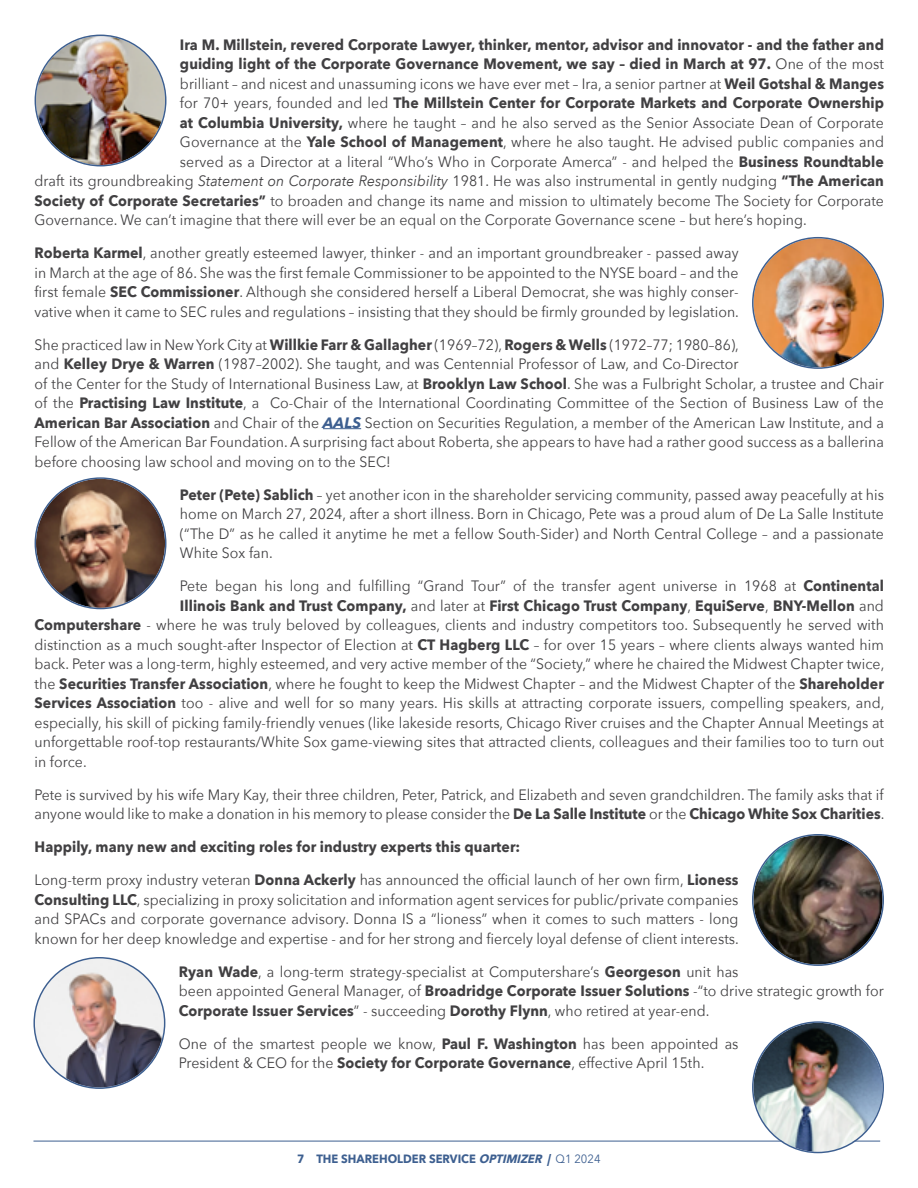
<style>
.page{position:relative;width:918px;height:1188px;background:#fff}
.page>*{position:absolute;margin:0;border:0;box-sizing:border-box;transform-origin:0 0}
.t1{font:15px/19.5px "Avenir Next";letter-spacing:.005em;color:#414042;scale:.94 1}
.t2{font:700 15px "Avenir Next";letter-spacing:.005em;color:#414042;scale:.94 1}
.t3{font:700 12px "Avenir Next";color:#3d5f90;scale:.94 1}
.s1{font-weight:400}
.s2{font-weight:700}
.s3{font-style:italic}
.s4{font-weight:700;font-style:italic;color:#3d5f90}
</style>
<div class="page">
<hr style="left:33px;top:1141px;width:847px;height:1px;background:#3d5f90">
<hr style="left:323px;top:428px;width:38px;height:1px;background:#3d5f90">
<img style="left:36px;top:36px;width:129px;height:129px;border-radius:64px">
<img style="left:754px;top:238px;width:129px;height:129px;border-radius:64px">
<img style="left:36px;top:479px;width:129px;height:129px;border-radius:64px">
<img style="left:754px;top:835px;width:129px;height:129px;border-radius:64px">
<img style="left:35px;top:958px;width:129px;height:129px;border-radius:64px">
<img style="left:754px;top:1023px;width:129px;height:129px;border-radius:64px">
<p class="t2" style="left:180px;top:31px;width:750px">Ira M. Millstein, revered Corporate Lawyer, thinker, mentor, advisor and innovator - and the father and</p>
<p class="t2" style="left:180px;top:51px;width:750px">guiding light of the Corporate Governance Movement, we say – died in March at 97. <span class="s1">One of the most</span></p>
<p class="t1" style="left:180px;top:73px;width:750px">brilliant – and nicest and unassuming icons we have ever met – Ira, a senior partner at <span class="s2">Weil Gotshal &amp; Manges</span></p>
<p class="t2" style="left:180px;top:90px;width:750px"><span class="s1">for 70+ years, founded and led</span> The Millstein Center for Corporate Markets and Corporate Ownership</p>
<p class="t1" style="left:180px;top:112px;width:750px"><span class="s2">at Columbia University,</span> where he taught – and he also served as the Senior Associate Dean of Corporate</p>
<p class="t1" style="left:180px;top:131px;width:750px">Governance at the <span class="s2">Yale School of Management</span>, where he also taught. He advised public companies and</p>
<p class="t1" style="left:180px;top:151px;width:750px">served as a Director at a literal “Who’s Who in Corporate Amerca” - and helped the <span class="s2">Business Roundtable</span></p>
<p class="t1" style="left:35px;top:170px;width:905px">draft its groundbreaking <span class="s3">Statement on Corporate Responsibility</span> 1981. He was also instrumental in gently nudging <span class="s2">“The American</span></p>
<p class="t1" style="left:35px;top:190px;width:905px"><span class="s2">Society of Corporate Secretaries”</span> to broaden and change its name and mission to ultimately become The Society for Corporate</p>
<p class="t1" style="left:35px;top:209px;width:823px">Governance. We can’t imagine that there will ever be an equal on the Corporate Governance scene – but here’s hoping.</p>
<p class="t1" style="left:35px;top:242px;width:751px;text-align:justify"><span class="s2">Roberta Karmel</span>, another greatly esteemed lawyer, thinker - and an important groundbreaker - passed away in March at the age of 86. She was the first female Commissioner to be appointed to the NYSE board – and the first female <span class="s2">SEC Commissioner</span>. Although she considered herself a Liberal Democrat, she was highly conser&shy;vative when it came to SEC rules and regulations – insisting that they should be firmly grounded by legislation.</p>
<p class="t1" style="left:35px;top:334px;width:905px">She practiced law in New York City at <span class="s2">Willkie Farr &amp; Gallagher</span> (1969–72), <span class="s2">Rogers &amp; Wells</span> (1972–77; 1980–86),<br>and <span class="s2">Kelley Drye &amp; Warren</span> (1987–2002). She taught, and was Centennial Professor of Law, and Co-Director<br>of the Center for the Study of International Business Law, at <span class="s2">Brooklyn Law School</span>. She was a Fulbright Scholar, a trustee and Chair of the <span class="s2">Practising Law Institute</span>, a Co-Chair of the International Coordinating Committee of the Section of Business Law of the <span class="s2">American Bar Association</span> and Chair of the <span class="s4">AALS</span> Section on Securities Regulation, a member of the American Law Institute, and a Fellow of the American Bar Foundation. A surprising fact about Roberta, she appears to have had a rather good success as a ballerina before choosing law school and moving on to the SEC!</p>
<p class="t1" style="left:180px;top:484px;width:751px;text-align:justify"><span class="s2">Peter (Pete) Sablich</span> – yet another icon in the shareholder servicing community, passed away peacefully at his home on March 27, 2024, after a short illness. Born in Chicago, Pete was a proud alum of De La Salle Institute (“The D” as he called it anytime he met a fellow South-Sider) and North Central College – and a passionate White Sox fan.</p>
<p class="t1" style="left:180px;top:575px;width:750px">Pete began his long and fulfilling “Grand Tour” of the transfer agent universe in 1968 at <span class="s2">Continental</span></p>
<p class="t2" style="left:180px;top:592px;width:750px">Illinois Bank and Trust Company, <span class="s1">and later at</span> First Chicago Trust Company<span class="s1">,</span> EquiServe<span class="s1">,</span> BNY-Mellon <span class="s1">and</span></p>
<p class="t1" style="left:35px;top:614px;width:905px"><span class="s2">Computershare</span> - where he was truly beloved by colleagues, clients and industry competitors too. Subsequently he served with</p>
<p class="t1" style="left:35px;top:634px;width:905px">distinction as a much sought-after Inspector of Election at <span class="s2">CT Hagberg LLC</span> – for over 15 years – where clients always wanted him</p>
<p class="t1" style="left:35px;top:653px;width:906px">back. Peter was a long-term, highly esteemed, and very active member of the “Society,” where he chaired the Midwest Chapter twice,</p>
<p class="t1" style="left:35px;top:673px;width:905px">the <span class="s2">Securities Transfer Association</span>, where he fought to keep the Midwest Chapter – and the Midwest Chapter of the <span class="s2">Shareholder</span></p>
<p class="t1" style="left:35px;top:692px;width:906px"><span class="s2">Services Association</span> too - alive and well for so many years. His skills at attracting corporate issuers, compelling speakers, and,</p>
<p class="t1" style="left:35px;top:712px;width:905px">especially, his skill of picking family-friendly venues (like lakeside resorts, Chicago River cruises and the Chapter Annual Meetings at</p>
<p class="t1" style="left:35px;top:731px;width:905px">unforgettable roof-top restaurants/White Sox game-viewing sites that attracted clients, colleagues and their families too to turn out</p>
<p class="t1" style="left:35px;top:751px;width:57px">in force.</p>
<p class="t1" style="left:35px;top:784px;width:906px">Pete is survived by his wife Mary Kay, their three children, Peter, Patrick, and Elizabeth and seven grandchildren. The family asks that if anyone would like to make a donation in his memory to please consider the <span class="s2">De La Salle Institute</span> or the <span class="s2">Chicago White Sox Charities</span>.</p>
<p class="t2" style="left:35px;top:834px;width:518px">Happily, many new and exciting roles for industry experts this quarter:</p>
<p class="t1" style="left:35px;top:869px;width:751px;text-align:justify">Long-term proxy industry veteran <span class="s2">Donna Ackerly</span> has announced the official launch of her own firm, <span class="s2">Lioness Consulting LLC</span>, specializing in proxy solicitation and information agent services for public/private companies and SPACs and corporate governance advisory. Donna IS a “lioness” when it comes to such matters - long known for her deep knowledge and expertise - and for her strong and fiercely loyal defense of client interests.</p>
<p class="t1" style="left:179px;top:961px;width:752px"><span class="s2">Ryan Wade</span>, a long-term strategy-specialist at Computershare’s <span class="s2">Georgeson</span> unit has<br>been appointed General Manager, of <span class="s2">Broadridge Corporate Issuer Solutions</span> -“to drive strategic growth for<br><span class="s2">Corporate Issuer Services</span>” - succeeding <span class="s2">Dorothy Flynn</span>, who retired at year-end.</p>
<p class="t1" style="left:179px;top:1033px;width:597px">One of the smartest people we know, <span class="s2">Paul F. Washington</span> has been appointed as<br>President &amp; CEO for the <span class="s2">Society for Corporate Governance</span>, effective April 15th.</p>
<p class="t3" style="left:297px;top:1148px;width:324px">7 THE SHAREHOLDER SERVICE <span class="s3">OPTIMIZER |</span> <span class="s1">Q1 2024</span></p>
</div>
